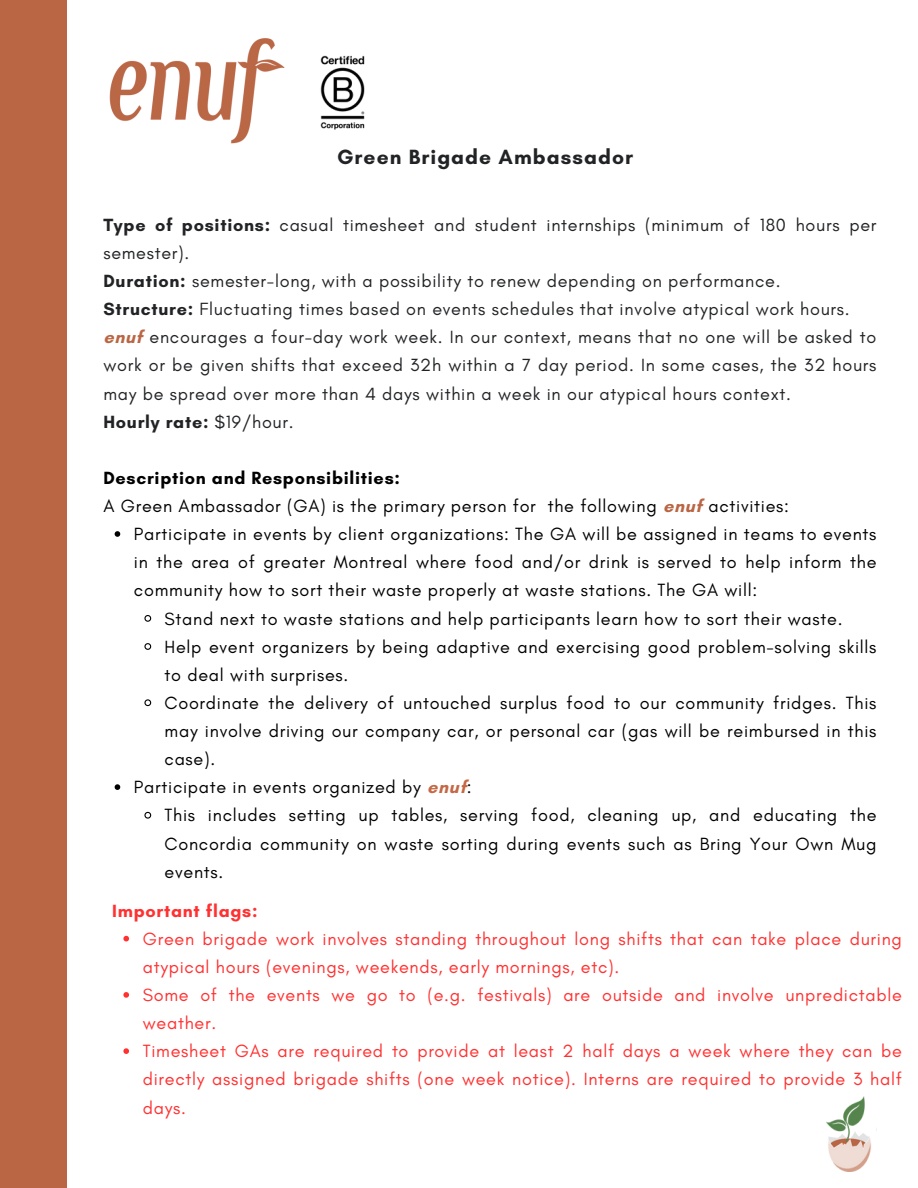
<style>
.page{position:relative;width:918px;height:1188px;background:#fff}
.page>*{position:absolute;margin:0;border:0;box-sizing:border-box;transform-origin:0 0}
.t1{font:700 21px "Glacial Indifference";letter-spacing:.05em;color:#222325}
.t2{font:18px/28.2px "Glacial Indifference";letter-spacing:.04em;color:#000;text-align:justify}
.t3{font:18px/28.2px "Glacial Indifference";letter-spacing:.04em;color:#222325}
.t4{font:18px/28.2px "Glacial Indifference";letter-spacing:.04em;color:#ff3131}
.t5{font:700 18px "Glacial Indifference";letter-spacing:.04em;color:#000}
.t6{font:700 18px "Glacial Indifference";letter-spacing:.04em;color:#222325}
.t7{font:700 18px "Glacial Indifference";letter-spacing:.04em;color:#ff3131}
.s1{font-weight:700}
.s2{font-weight:700;color:#ba6644}
.s3{font-weight:400}
.s4{font-weight:700;color:#c46845}
</style>
<div class="page">
<div style="left:0;top:0;width:67px;height:1188px;background:#ba6644"></div>
<img style="left:109px;top:38px;width:176px;height:106px">
<img style="left:826px;top:1096px;width:51px;height:76px">
<svg style="left:115px;top:531px;width:5px;height:6px"></svg>
<svg style="left:144px;top:615px;width:8px;height:7px"></svg>
<svg style="left:144px;top:643px;width:8px;height:7px"></svg>
<svg style="left:144px;top:699px;width:8px;height:8px"></svg>
<svg style="left:115px;top:784px;width:5px;height:6px"></svg>
<svg style="left:144px;top:811px;width:8px;height:8px"></svg>
<img style="left:320px;top:55px;width:45px;height:75px">
<svg style="left:123px;top:936px;width:6px;height:5px"></svg>
<svg style="left:123px;top:992px;width:6px;height:6px"></svg>
<svg style="left:123px;top:1048px;width:6px;height:6px"></svg>
<h2 class="t1" style="left:337px;top:144px;width:297px">Green Brigade Ambassador</h2>
<h1 class="t3" style="left:103px;top:210px;width:775px"><span class="s1">Type of positions:</span> casual timesheet and student internships (minimum of 180 hours per semester).</h1>
<p class="t3" style="left:103px;top:267px;width:679px"><span class="s1">Duration:</span> semester-long, with a possibility to renew depending on performance.</p>
<p class="t3" style="left:103px;top:295px;width:748px"><span class="s1">Structure:</span> Fluctuating times based on events schedules that involve atypical work hours.</p>
<p class="t3" style="left:103px;top:323px;width:775px;text-align:justify"><span class="s2">enuf</span> encourages a four-day work week. In our context, means that no one will be asked to work or be given shifts that exceed 32h within a 7 day period. In some cases, the 32 hours may be spread over more than 4 days within a week in our atypical hours context.</p>
<p class="t6" style="left:103px;top:411px;width:192px">Hourly rate: <span class="s3">$19/hour.</span></p>
<p class="t5" style="left:103px;top:467px;width:298px">Description and Responsibilities:</p>
<p class="t2" style="left:103px;top:492px;width:687px">A Green Ambassador (GA) is the primary person for the following <span class="s2">enuf</span> activities:</p>
<p class="t2" style="left:134px;top:520px;width:744px">Participate in events by client organizations: The GA will be assigned in teams to events in the area of greater Montreal where food and/or drink is served to help inform the community how to sort their waste properly at waste stations. The GA will:</p>
<p class="t2" style="left:165px;top:604px;width:679px">Stand next to waste stations and help participants learn how to sort their waste.</p>
<p class="t2" style="left:165px;top:632px;width:713px">Help event organizers by being adaptive and exercising good problem-solving skills to deal with surprises.</p>
<p class="t2" style="left:165px;top:689px;width:713px">Coordinate the delivery of untouched surplus food to our community fridges. This may involve driving our company car, or personal car (gas will be reimbursed in this case).</p>
<p class="t2" style="left:134px;top:773px;width:339px">Participate in events organized by <span class="s4">enuf</span>:</p>
<p class="t2" style="left:165px;top:801px;width:713px">This includes setting up tables, serving food, cleaning up, and educating the Concordia community on waste sorting during events such as Bring Your Own Mug events.</p>
<p class="t7" style="left:112px;top:900px;width:147px">Important flags:</p>
<p class="t4" style="left:143px;top:924px;width:761px">Green brigade work involves standing throughout long shifts that can take place during atypical hours (evenings, weekends, early mornings, etc).</p>
<p class="t4" style="left:143px;top:981px;width:761px">Some of the events we go to (e.g. festivals) are outside and involve unpredictable weather.</p>
<p class="t4" style="left:143px;top:1037px;width:761px;text-align:justify">Timesheet GAs are required to provide at least 2 half days a week where they can be directly assigned brigade shifts (one week notice). Interns are required to provide 3 half days.</p>
</div>
